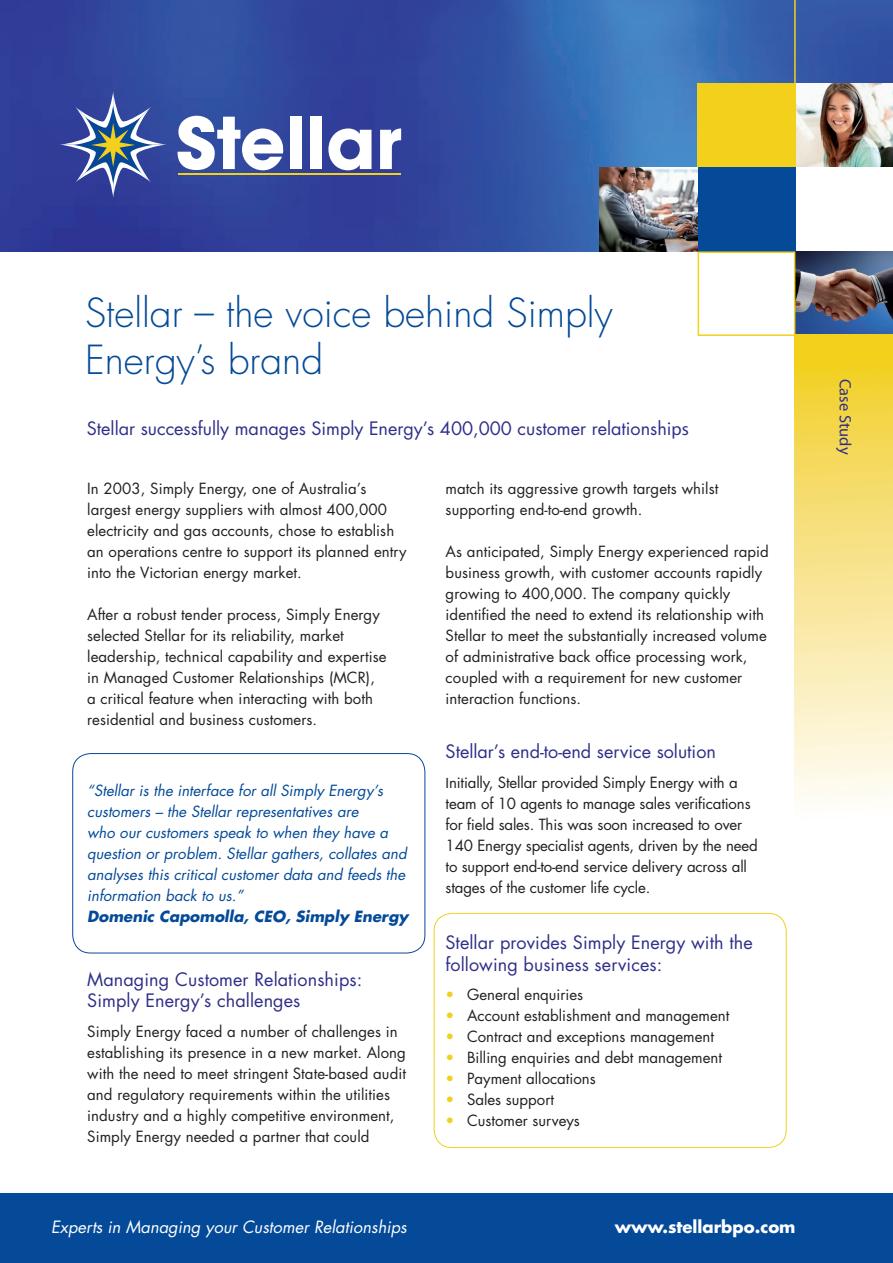
<style>
.page{position:relative;width:893px;height:1263px;background:#fff}
.page>*{position:absolute;margin:0;border:0;box-sizing:border-box;transform-origin:0 0}
.heading_1{font:300 39px/46.8px "Futura LT";color:#044a98}
.heading_3{font:18px/21px "Futura LT";letter-spacing:.005em;color:#2f2f89}
.heading_2{font:18px "Futura LT";color:#2f2f89}
.body_copy{font:italic 16.5px "Futura LT";color:#fff}
.body_copy-2{font:700 16.5px "Futura LT";color:#fff}
.heading_1-2{font:16.5px "Myriad Pro";color:#2f2f89}
.body_copy-3{font:15px/21px "Futura LT";letter-spacing:.005em;color:#231f20}
.bullet_points{font:15px/21px "Futura LT";letter-spacing:-.01em;color:#231f20}
.quote{font:italic 15px/21px "Futura LT";color:#044a98}
.s1{font-family:"Myriad Pro"}
.s2{font-weight:700}
.s3{color:#f2d01b}
</style>
<div class="page">
<img style="left:0;top:0;width:794px;height:251px">
<div style="left:794px;top:0;width:99px;height:84px;background:#3455a4"></div>
<img style="left:795px;top:84px;width:98px;height:83px">
<div style="left:697px;top:84px;width:98px;height:84px;background:#f2d01b"></div>
<div style="left:697px;top:167px;width:98px;height:84px;background:#044a98"></div>
<img style="left:600px;top:167px;width:98px;height:84px">
<img style="left:795px;top:251px;width:98px;height:84px">
<svg style="left:795px;top:335px;width:98px;height:466px;background:#f7e38a"></svg>
<div style="left:698px;top:251px;width:97px;height:85px;border:2px solid #f2d01b"></div>
<div style="left:0;top:1193px;width:893px;height:70px;background:#044a98"></div>
<div style="left:72px;top:753px;width:353px;height:200px;border:1px solid #044a98;border-radius:18px"></div>
<svg style="left:177px;top:116px;width:107px;height:54px"></svg>
<div style="left:290px;top:117px;width:12px;height:52px;background:#fff"></div>
<div style="left:310px;top:117px;width:12px;height:52px;background:#fff"></div>
<svg style="left:328px;top:128px;width:43px;height:42px"></svg>
<svg style="left:380px;top:128px;width:21px;height:41px"></svg>
<svg style="left:60px;top:91px;width:107px;height:107px;background:#4d60a1"></svg>
<hr style="left:178px;top:174px;width:222px;height:1px;background:#f2d01b">
<div style="left:434px;top:913px;width:353px;height:235px;border:1px solid #f2d01b;border-radius:18px"></div>
<p class="heading_1" style="left:85px;top:290px;width:529px">Stellar – the voice behind Simply<br>Energy’s brand</p>
<p class="heading_2" style="left:87px;top:417px;width:604px">Stellar successfully manages Simply Energy’s 400,000 customer relationshi<span class="s1">ps</span></p>
<p class="body_copy-3" style="left:87px;top:478px;width:321px">In 2003, Simply Energy, one of Australia’s largest energy suppliers with almost 400,000 electricity and gas accounts, chose to establish an operations centre to support its planned entry into the Victorian energy market.</p>
<p class="body_copy-3" style="left:87px;top:604px;width:301px">After a robust tender process, Simply Energy selected Stellar for its reliability, market leadership, technical capability and expertise in Managed Customer Relationships (MCR), a critical feature when interacting with both residential and business customers.</p>
<p class="quote" style="left:87px;top:780px;width:323px">“Stellar is the interface for all Simply Energy’s customers – the Stellar representatives are<br>who our customers speak to when they have a question or problem. Stellar gathers, collates and analyses this critical customer data and feeds the information back to us.”<br><span class="s2">Domenic Capomolla, CEO, Simply Energy</span></p>
<p class="heading_3" style="left:87px;top:969px;width:277px">Managing Customer Relationships:<br>Simply Energy’s challenges</p>
<p class="body_copy-3" style="left:87px;top:1021px;width:320px">Simply Energy faced a number of challenges in establishing its presence in a new market. Along with the need to meet stringent State-based audit and regulatory requirements within the utilities industry and a highly competitive environment, Simply Energy needed a partner that could</p>
<p class="body_copy-3" style="left:446px;top:478px;width:274px">match its aggressive growth targets whilst supporting end-to-end growth.</p>
<p class="body_copy-3" style="left:446px;top:541px;width:325px">As anticipated, Simply Energy experienced rapid business growth, with customer accounts rapidly growing to 400,000. The company quickly identified the need to extend its relationship with Stellar to meet the substantially increased volume of administrative back office processing work, coupled with a requirement for new customer interaction functions.</p>
<p class="heading_3" style="left:446px;top:741px;width:272px">Stellar’s end-to-end service solution</p>
<p class="bullet_points" style="left:446px;top:772px;width:314px"><span class="s1">I</span>nitially, Stellar provided Simply Energy with a team of 10 agents to manage sales verifications for field sales. This was soon increased to over 140 Energy specialist agents, driven by the need to support end-to-end service delivery across all stages of the customer life cycle.</p>
<p class="heading_3" style="left:445px;top:932px;width:309px;line-height:21.6px">Stellar provides Simply Energy with the following business services:</p>
<p class="bullet_points" style="left:445px;top:984px;width:139px"><span class="s3">•</span> General enquiries</p>
<p class="bullet_points" style="left:445px;top:1005px;width:285px"><span class="s3">•</span> Account establishment and management</p>
<p class="bullet_points" style="left:445px;top:1026px;width:270px"><span class="s3">•</span> Contract and exceptions management</p>
<p class="bullet_points" style="left:445px;top:1047px;width:278px"><span class="s3">•</span> Billing enquiries and debt management</p>
<p class="bullet_points" style="left:445px;top:1068px;width:152px"><span class="s3">•</span> Payment allocations</p>
<p class="bullet_points" style="left:445px;top:1089px;width:110px"><span class="s3">•</span> Sales support</p>
<p class="bullet_points" style="left:445px;top:1110px;width:136px"><span class="s3">•</span> Customer surveys</p>
<p class="body_copy" style="left:51px;top:1216px;width:357px">Experts in Managing your Customer Relationships</p>
<p class="body_copy-2" style="left:615px;top:1216px;width:182px">www.stellarbpo.com</p>
<p class="heading_1-2" style="left:856px;top:379px;width:77px;rotate:90deg">Case Study</p>
</div>
